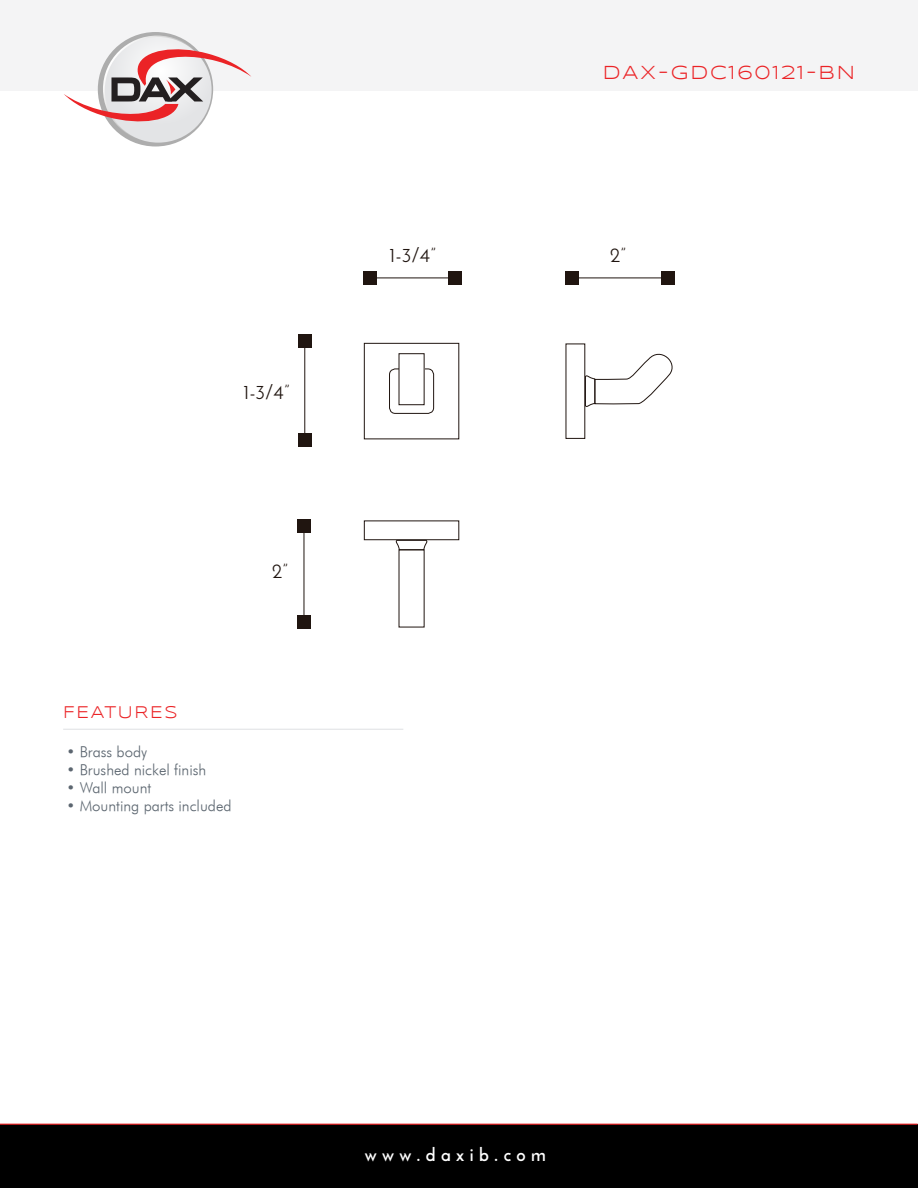
<style>
.page{position:relative;width:918px;height:1188px;background:#fff}
.page>*{position:absolute;margin:0;border:0;box-sizing:border-box;transform-origin:0 0}
.t1{font:20.1px "Josefin Sans";color:#201510}
.t2{font:19.5px "Syncopate";letter-spacing:.1em;color:#eb2326}
.t3{font:700 18px "Josefin Sans";letter-spacing:.3em;color:#fff}
.t4{font:17.55px "Syncopate";letter-spacing:.1em;color:#eb2326;scale:.96 1}
.t5{font:italic 15px "Futura";color:#5c6670}
</style>
<div class="page">
<div style="left:0;top:0;width:918px;height:90px;background:#f4f4f5"></div>
<svg style="left:64px;top:36px;width:187px;height:107px"></svg>
<hr style="left:63px;top:729px;width:340px;height:1px;background:#e3e4e7">
<hr style="left:370px;top:278px;width:85px;height:1px;background:#201510">
<div style="left:364px;top:271px;width:13px;height:14px;background:#201510"></div>
<div style="left:448px;top:271px;width:13px;height:14px;background:#201510"></div>
<hr style="left:572px;top:278px;width:96px;height:1px;background:#201510">
<div style="left:565px;top:271px;width:14px;height:14px;background:#201510"></div>
<div style="left:661px;top:271px;width:14px;height:14px;background:#201510"></div>
<hr style="left:304px;top:341px;width:1px;height:99px;background:#201510">
<div style="left:298px;top:334px;width:13px;height:13px;background:#201510"></div>
<div style="left:298px;top:434px;width:13px;height:13px;background:#201510"></div>
<hr style="left:304px;top:526px;width:1px;height:96px;background:#201510">
<div style="left:297px;top:519px;width:14px;height:14px;background:#201510"></div>
<div style="left:297px;top:615px;width:14px;height:14px;background:#201510"></div>
<div style="left:364px;top:521px;width:95px;height:19px;border:1px solid #201510"></div>
<svg style="left:396px;top:540px;width:31px;height:10px"></svg>
<div style="left:364px;top:343px;width:95px;height:96px;border:1px solid #201510"></div>
<div style="left:389px;top:369px;width:45px;height:45px;border:1px solid #201510;border-radius:6px"></div>
<div style="left:399px;top:354px;width:25px;height:51px;background:#fff"></div>
<div style="left:399px;top:353px;width:26px;height:52px;border:1px solid #201510"></div>
<svg style="left:585px;top:346px;width:88px;height:61px"></svg>
<div style="left:0;top:1124px;width:918px;height:64px;background:#000"></div>
<hr style="left:0;top:1124px;width:918px;height:1px;background:#eb2326">
<h1 class="t1" style="left:243px;top:380px;width:48px">1-3/4”</h1>
<h1 class="t1" style="left:272px;top:559px;width:18px">2”</h1>
<p class="t4" style="left:63px;top:702px;width:121px">FEATURES</p>
<p class="t5" style="left:67px;top:742px;width:82px">• Brass body</p>
<p class="t5" style="left:67px;top:760px;width:141px">• Brushed nickel finish</p>
<p class="t5" style="left:67px;top:778px;width:86px">• Wall mount</p>
<p class="t5" style="left:67px;top:796px;width:167px">• Mounting parts included</p>
<h2 class="t2" style="left:603px;top:61px;width:254px">DAX-GDC160121-BN</h2>
<h1 class="t1" style="left:390px;top:243px;width:48px">1-3/4”</h1>
<h1 class="t1" style="left:610px;top:243px;width:18px">2”</h1>
<p class="t3" style="left:365px;top:1144px;width:182px">www.daxib.com</p>
</div>
